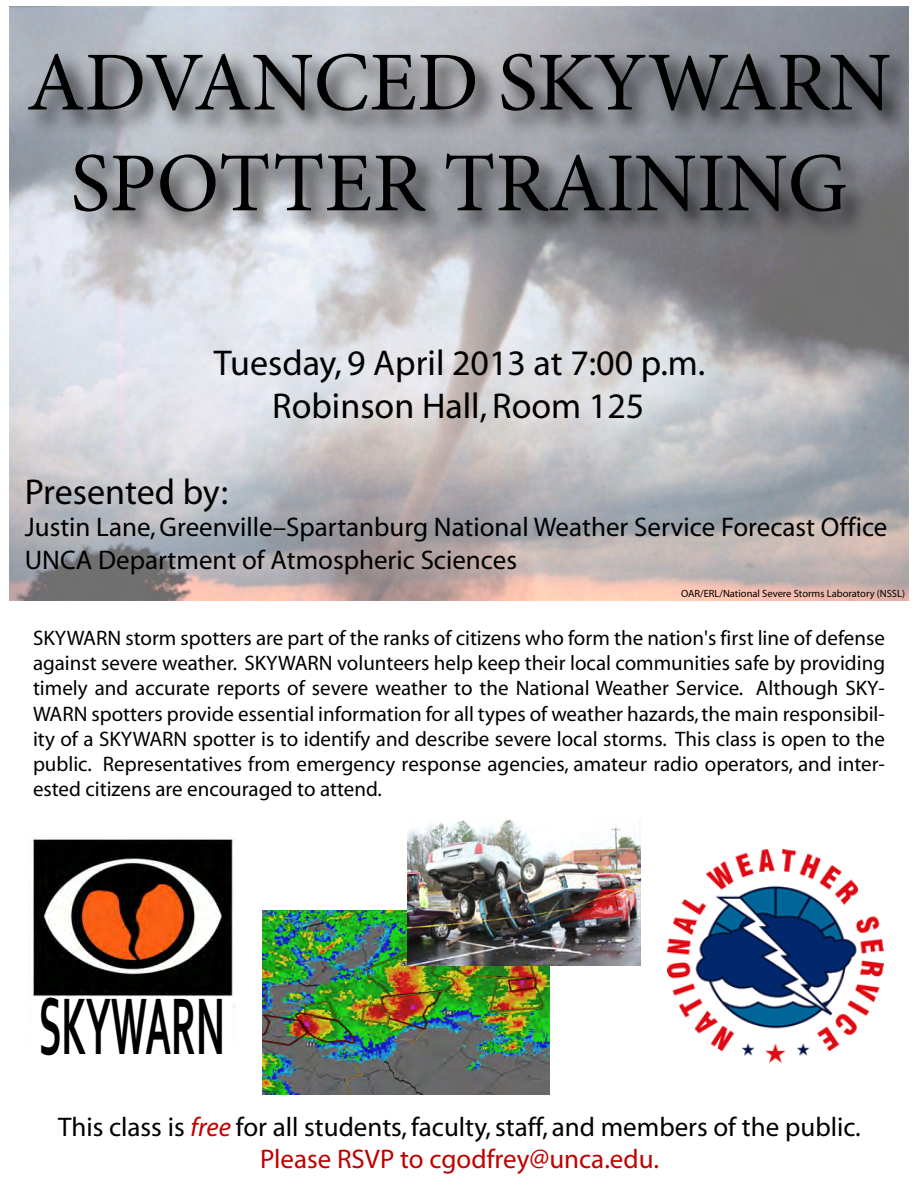
<style>
.page{position:relative;width:918px;height:1188px;background:#fff}
.page>*{position:absolute;margin:0;border:0;box-sizing:border-box;transform-origin:0 0}
.t1{font:84px/100.8px "Minion Pro";color:#000;text-align:center}
.t2{font:700 84px "Corbel";color:#000;scale:.47 1}
.t3{font:36px/43.2px "Myriad";color:#000;text-align:center}
.t4{font:27px/32.4px "Myriad";color:#000;text-align:center}
.t5{font:21px/25.2px "Myriad";color:#000;text-align:justify}
.t6{font:10.5px "Myriad";color:#000}
.s1{font-style:italic;color:#bf0000}
.s2{color:#bf0000}
</style>
<div class="page">
<img style="left:10px;top:7px;width:898px;height:594px">
<img style="left:32px;top:839px;width:203px;height:168px">
<div style="left:33px;top:997px;width:199px;height:57px;background:#fff"></div>
<img style="left:14px;top:27px;width:895px;height:247px">
<img style="left:667px;top:849px;width:217px;height:214px">
<img style="left:263px;top:910px;width:287px;height:185px">
<img style="left:408px;top:819px;width:233px;height:146px">
<h1 class="t1" style="left:27px;top:33px;width:866px">ADVANCED SKYWARN<br>SPOTTER TRAINING</h1>
<h2 class="t3" style="left:214px;top:343px;width:493px">Tuesday, 9 April 2013 at 7:00 p.m.<br>Robinson Hall, Room 125</h2>
<h2 class="t3" style="left:25px;top:472px;width:205px">Presented by:</h2>
<p class="t4" style="left:25px;top:512px;width:864px;text-align:left">Justin Lane, Greenville–Spartanburg National Weather Service Forecast Office<br>UNCA Department of Atmospheric Sciences</p>
<p class="t6" style="left:681px;top:588px;width:226px">OAR/ERL/National Severe Storms Laboratory (NSSL)</p>
<p class="t5" style="left:33px;top:626px;width:854px">SKYWARN storm spotters are part of the ranks of citizens who form the nation's first line of defense against severe weather. SKYWARN volunteers help keep their local communities safe by providing timely and accurate reports of severe weather to the National Weather Service. Although SKY-WARN spotters provide essential information for all types of weather hazards, the main responsibil&shy;ity of a SKYWARN spotter is to identify and describe severe local storms. This class is open to the public. Representatives from emergency response agencies, amateur radio operators, and inter&shy;ested citizens are encouraged to attend.</p>
<h1 class="t2" style="left:39px;top:974px;width:397px">SKYWARN</h1>
<p class="t4" style="left:58px;top:1111px;width:804px">This class is <span class="s1">free</span> for all students, faculty, staff, and members of the public.<br><span class="s2">Please RSVP to cgodfrey@unca.edu.</span></p>
</div>
